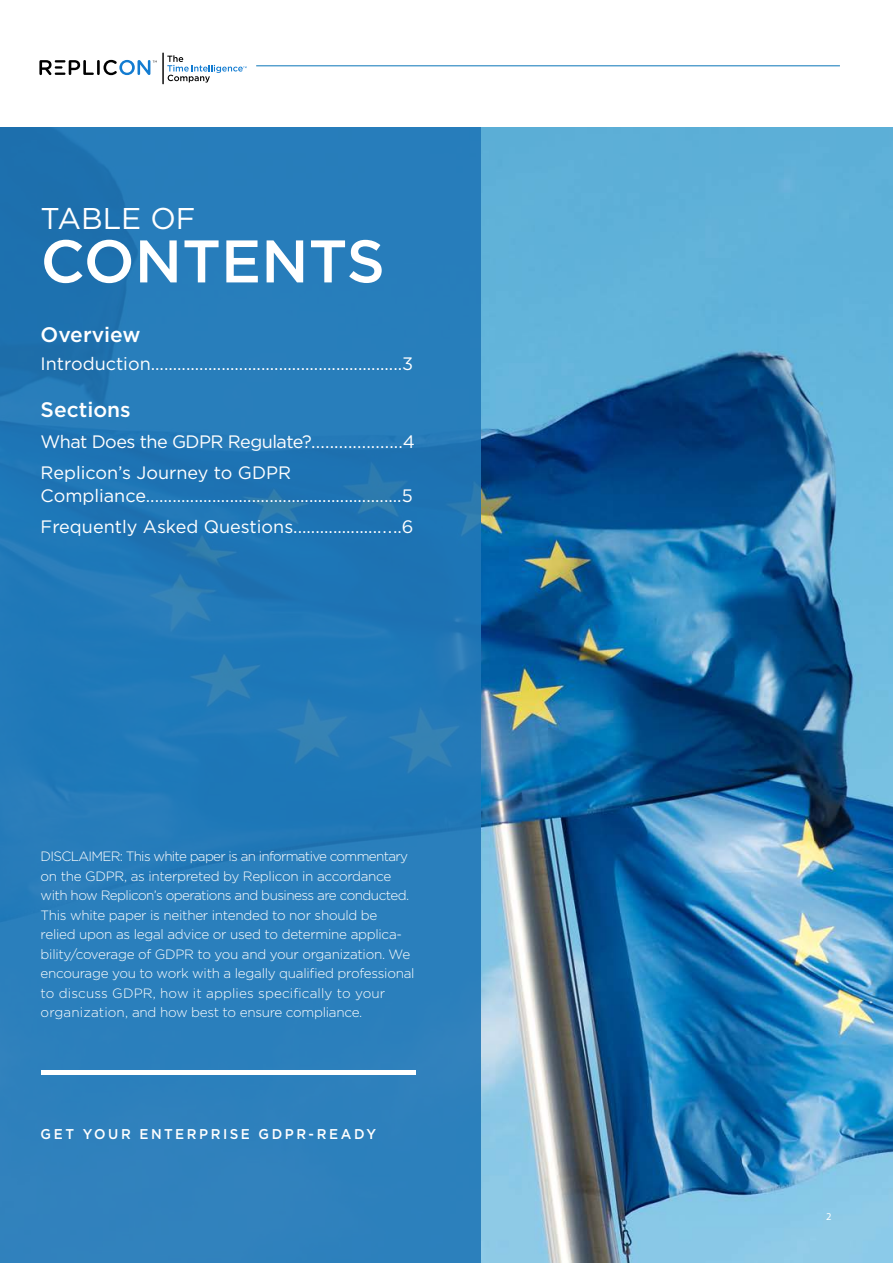
<style>
.page{position:relative;width:893px;height:1263px;background:#fff}
.page>*{position:absolute;margin:0;border:0;box-sizing:border-box;transform-origin:0 0}
.t1{font:500 60px "Gotham";color:#fff}
.t2{font:30px "Gotham";color:#fff}
.t3{font:500 21px "Gotham";color:#fff}
.t4{font:18px/31px "Gotham";color:#fff}
.t5{font:18px/31px "Gotham";letter-spacing:-.03em;color:#fff}
.t6{font:500 14.1px "Gotham";letter-spacing:.185em;color:#fff;scale:.95 1}
.t7{font:300 13.5px/19.5px "Gotham";letter-spacing:-.02em;color:#fff}
.t8{font:10.5px "Myriad Pro";color:#fff}
</style>
<div class="page">
<img style="left:480px;top:128px;width:413px;height:1135px">
<div style="left:0;top:128px;width:480px;height:1135px;background:#2178b8"></div>
<hr style="left:41px;top:1070px;width:374px;height:4px;background:#fff">
<hr style="left:256px;top:65px;width:584px;height:1px;background:#0a76b8">
<hr style="left:97px;top:60px;width:3px;height:15px;background:#000">
<svg style="left:40px;top:60px;width:54px;height:15px"></svg>
<svg style="left:103px;top:60px;width:54px;height:15px"></svg>
<svg style="left:167px;top:55px;width:80px;height:28px"></svg>
<hr style="left:162px;top:53px;width:2px;height:31px;background:#000">
<h2 class="t2" style="left:41px;top:199px;width:156px">TABLE OF</h2>
<h1 class="t1" style="left:41px;top:222px;width:346px">CONTENTS</h1>
<h3 class="t3" style="left:41px;top:320px;width:101px">Overview</h3>
<h3 class="t4" style="left:41px;top:347px;width:374px">Introduction.........................................................3</h3>
<h3 class="t3" style="left:41px;top:396px;width:92px">Sections</h3>
<h3 class="t5" style="left:41px;top:426px;width:376px">What Does the GDPR Regulate?....................4<br>Replicon’s Journey to GDPR</h3>
<h3 class="t4" style="left:41px;top:479px;width:374px">Compliance..........................................................5<br>Frequently Asked Questions........................6</h3>
<p class="t7" style="left:41px;top:846px;width:375px">DISCLAIMER: This white paper is an informative commentary on the GDPR, as interpreted by Replicon in accordance with how Replicon’s operations and business are conducted.<br>This white paper is neither intended to nor should be relied upon as legal advice or used to determine applica&shy;bility/coverage of GDPR to you and your organization. We encourage you to work with a legally qualified professional to discuss GDPR, how it applies specifically to your organization, and how best to ensure compliance.</p>
<p class="t6" style="left:41px;top:1124px;width:355px">GET YOUR ENTERPRISE GDPR-READY</p>
<p class="t8" style="left:826px;top:1210px;width:7px">2</p>
</div>
